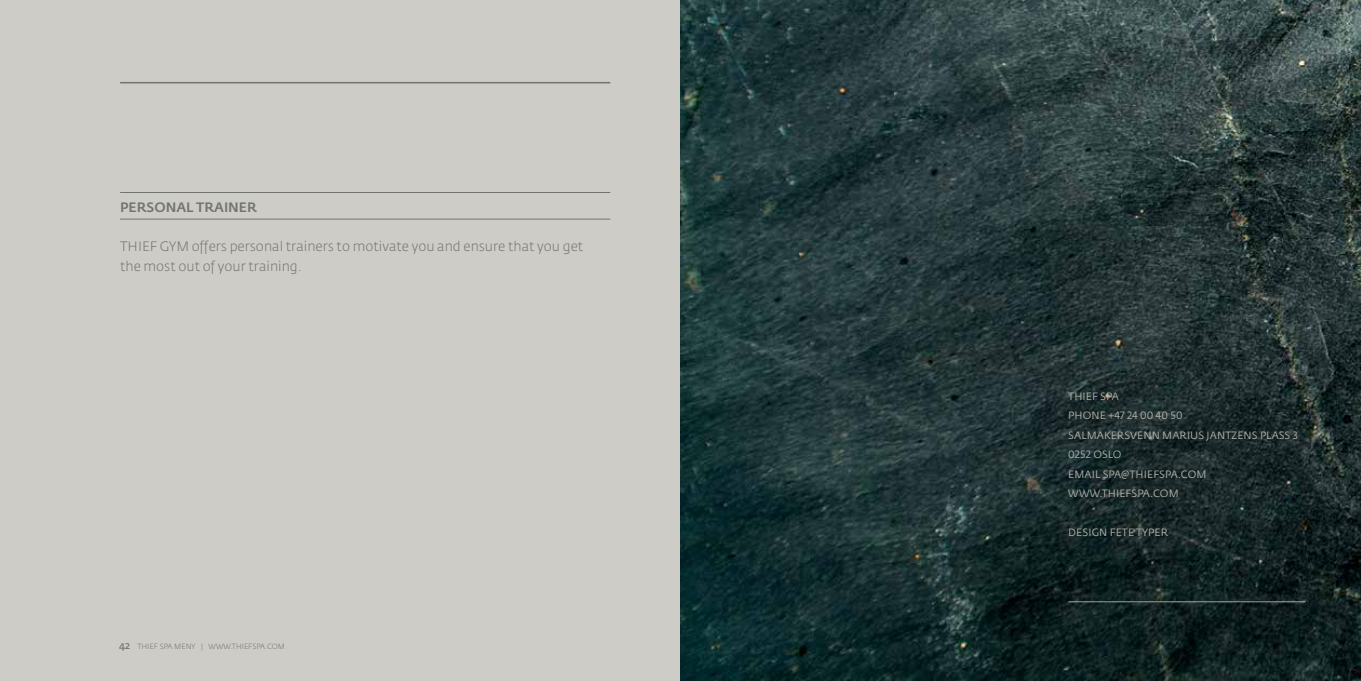
<style>
.page{position:relative;width:1361px;height:681px;background:#fff}
.page>*{position:absolute;margin:0;border:0;box-sizing:border-box;transform-origin:0 0}
.t1{font:300 13.5px/19.5px "Fedra Sans Std";color:#71746f}
.t2{font:500 13.5px "Fedra Sans Std";color:#71746f}
.t3{font:10.5px/19.5px "Fedra Sans Std";letter-spacing:.01em;color:#b2b3ab}
.t4{font:300 7.5px "Fedra Sans Std";color:#71746f}
.s1{font-weight:600;font-size:10.5px}
</style>
<div class="page">
<div style="left:0;top:0;width:680px;height:680px;background:#cdccc7"></div>
<hr style="left:120px;top:219px;width:490px;height:1px;background:#71746f">
<hr style="left:120px;top:192px;width:490px;height:1px;background:#71746f">
<hr style="left:120px;top:82px;width:490px;height:1px;background:#71746f">
<img style="left:680px;top:0;width:681px;height:680px">
<hr style="left:1068px;top:601px;width:237px;height:1px;background:#a1a39d">
<p class="t2" style="left:120px;top:199px;width:138px">PERSONAL TRAINER</p>
<p class="t1" style="left:120px;top:237px;width:465px">THIEF GYM offers personal trainers to motivate you and ensure that you get the most out of your training.</p>
<p class="t4" style="left:119px;top:641px;width:167px"><span class="s1">42</span> THIEF SPA MENY | WWW.THIEFSPA.COM</p>
<p class="t3" style="left:1068px;top:386px;width:231px">THIEF SPA<br>PHONE +47 24 00 40 50<br>SALMAKERSVENN MARIUS JANTZENS PLASS 3<br>0252 OSLO<br>EMAIL SPA@THIEFSPA.COM<br>WWW.THIEFSPA.COM</p>
<p class="t3" style="left:1068px;top:523px;width:101px">DESIGN FETE TYPER</p>
</div>
